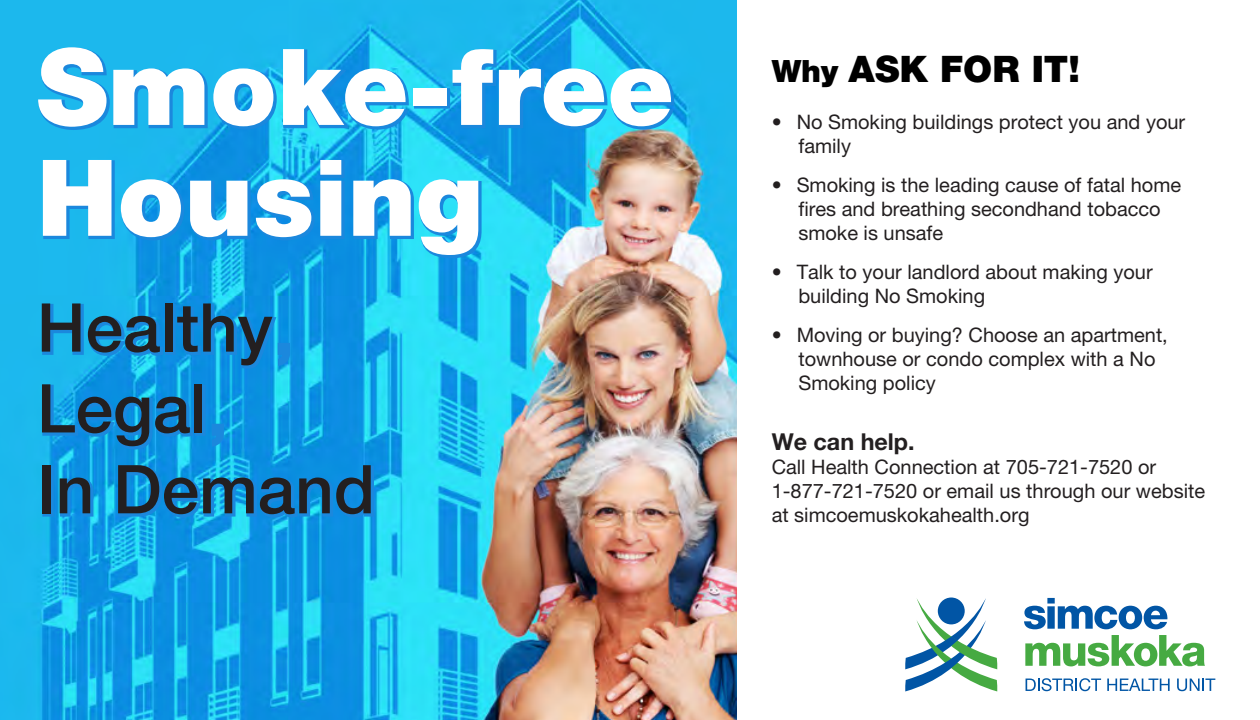
<style>
.page{position:relative;width:1260px;height:720px;background:#fff}
.page>*{position:absolute;margin:0;border:0;box-sizing:border-box;transform-origin:0 0}
.t1{font:900 106.25px/110.8px "Helvetica Neue";color:#fff}
.t2{font:500 67.5px/80.8px "Helvetica Neue";color:#231f20}
.t3{font:900 36.5px "Helvetica Neue";color:#000}
.t4{font:700 23.25px "Helvetica Neue";color:#231f20}
.t5{font:20px/24px "Helvetica Neue";color:#231f20}
.s1{color:#1b88dd}
.s2{font-size:30.75px}
</style>
<div class="page">
<img style="left:0;top:0;width:737px;height:720px">
<svg style="left:37px;top:46px;width:373px;height:85px;background:#1bb0e9"></svg>
<div style="left:414px;top:88px;width:36px;height:21px;border:3px solid #1b88dd"></div>
<svg style="left:451px;top:48px;width:225px;height:83px;background:#19abe8"></svg>
<svg style="left:42px;top:159px;width:304px;height:83px;background:#159fe5"></svg>
<svg style="left:352px;top:178px;width:131px;height:82px;background:#1fb9ec"></svg>
<svg style="left:41px;top:302px;width:124px;height:55px;background:#19a6e6"></svg>
<div style="left:165px;top:304px;width:11px;height:51px;border:3px solid #1b88dd"></div>
<svg style="left:176px;top:302px;width:115px;height:68px;background:#1195e2"></svg>
<svg style="left:41px;top:383px;width:154px;height:68px;background:#1298e3"></svg>
<div style="left:195px;top:385px;width:11px;height:51px;border:3px solid #1b88dd"></div>
<svg style="left:210px;top:422px;width:15px;height:26px"></svg>
<div style="left:42px;top:466px;width:12px;height:51px;border:3px solid #1b88dd"></div>
<svg style="left:59px;top:476px;width:36px;height:42px;background:#1394e2"></svg>
<svg style="left:117px;top:464px;width:258px;height:55px;background:#1397e2"></svg>
<svg style="left:905px;top:598px;width:92px;height:93px"></svg>
<svg style="left:1024px;top:606px;width:22px;height:23px"></svg>
<div style="left:1047px;top:606px;width:8px;height:23px;background:#0155a5"></div>
<div style="left:1047px;top:598px;width:8px;height:6px;background:#0155a5"></div>
<svg style="left:1058px;top:606px;width:110px;height:23px"></svg>
<svg style="left:1025px;top:635px;width:180px;height:31px"></svg>
<svg style="left:1026px;top:678px;width:75px;height:13px"></svg>
<svg style="left:1107px;top:679px;width:63px;height:12px"></svg>
<svg style="left:1177px;top:679px;width:38px;height:12px"></svg>
<h1 class="t1" style="left:37px;top:31px;width:639px">Smoke-free<br>Housing</h1>
<h2 class="t2" style="left:37px;top:287px;width:258px">Healthy<span class="s1">,<br></span>Legal<span class="s1">,</span></h2>
<h2 class="t2" style="left:37px;top:448px;width:340px">In Demand</h2>
<h3 class="t3" style="left:772px;top:47px;width:310px"><span class="s2">Why</span> ASK FOR IT!</h3>
<p class="t5" style="left:798px;top:110px;width:388px;text-indent:-27px">• No Smoking buildings protect you and your family</p>
<p class="t5" style="left:798px;top:173px;width:384px;text-indent:-27px">• Smoking is the leading cause of fatal home fires and breathing secondhand tobacco smoke is unsafe</p>
<p class="t5" style="left:798px;top:260px;width:356px;text-indent:-27px">• Talk to your landlord about making your building No Smoking</p>
<p class="t5" style="left:798px;top:323px;width:371px;text-indent:-27px">• Moving or buying? Choose an apartment, townhouse or condo complex with a No<br>Smoking policy</p>
<p class="t4" style="left:772px;top:428px;width:145px">We can help.</p>
<p class="t5" style="left:772px;top:455px;width:435px">Call Health Connection at 705-721-7520 or<br>1-877-721-7520 or email us through our website at simcoemuskokahealth.org</p>
</div>
